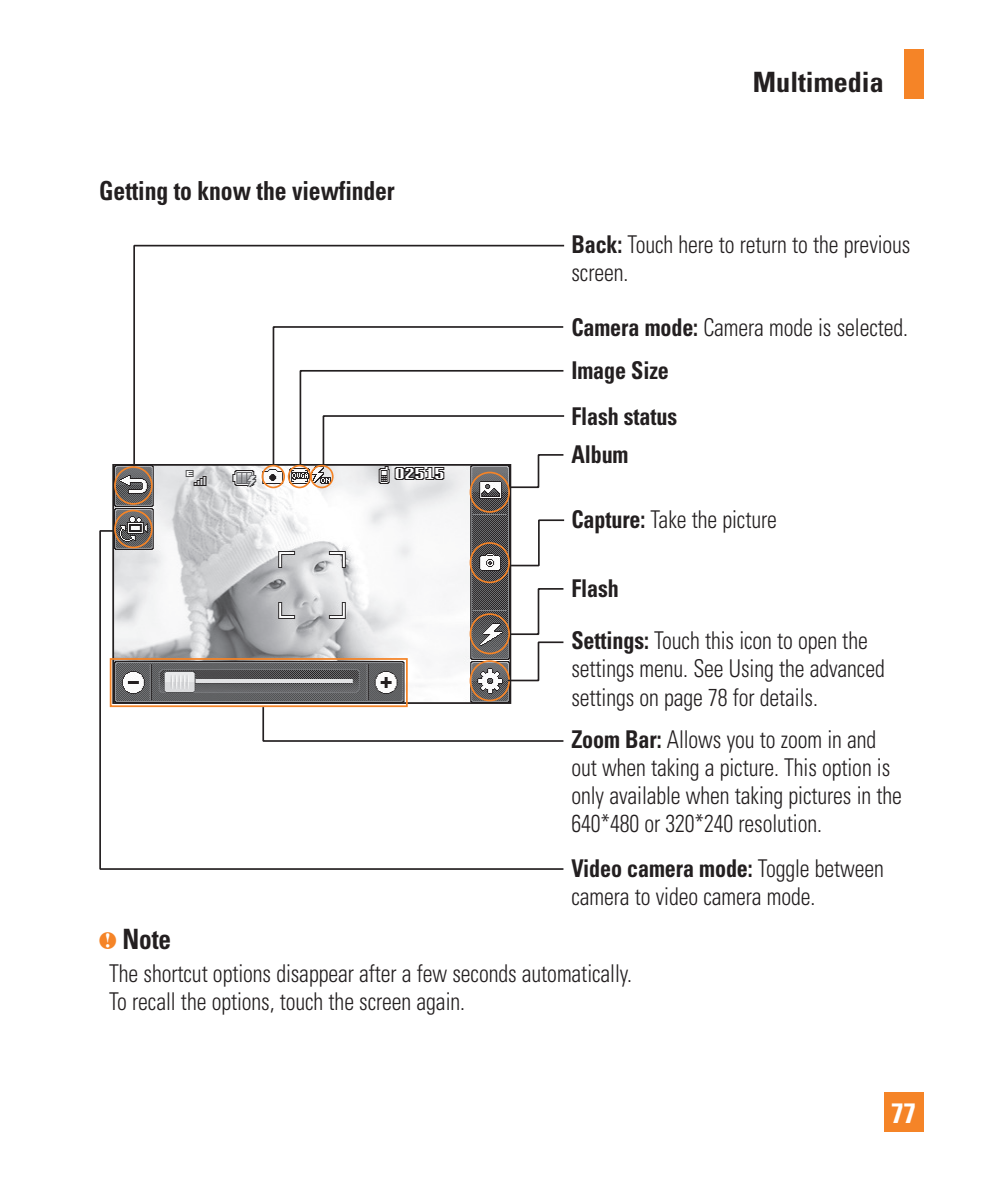
<style>
.page{position:relative;width:993px;height:1191px;background:#fff}
.page>*{position:absolute;margin:0;border:0;box-sizing:border-box;transform-origin:0 0}
.t1{font:700 condensed 28px "Univers";color:#231f20}
.t2{font:700 condensed 28px "Univers";color:#231f20;scale:.9 1}
.t3{font:700 condensed 28px "Univers";color:#fff}
.t4{font:700 condensed 26.25px "Univers";letter-spacing:-.005em;color:#231f20;scale:.9 1}
.t5{font:300 condensed 24.5px/28px "Univers";letter-spacing:-.005em;color:#231f20;scale:.9 1}
.t6{font:700 condensed 24.5px "Univers";letter-spacing:-.005em;color:#231f20;scale:.9 1}
.s1{font-weight:700}
.s2{color:#f58427}
</style>
<div class="page">
<div style="left:903px;top:50px;width:20px;height:49px;background:#f58427"></div>
<div style="left:883px;top:1091px;width:40px;height:40px;background:#f58427"></div>
<img style="left:115px;top:467px;width:146px;height:62px">
<div style="left:114px;top:466px;width:39px;height:39px;border:2px solid #f58427;border-radius:50%"></div>
<svg style="left:132px;top:244px;width:433px;height:245px"></svg>
<div style="left:114px;top:510px;width:39px;height:38px;border:2px solid #f58427;border-radius:50%"></div>
<svg style="left:99px;top:529px;width:465px;height:341px"></svg>
<div style="left:110px;top:658px;width:297px;height:49px;border:2px solid #f58427"></div>
<svg style="left:261px;top:369px;width:304px;height:373px"></svg>
<p class="t4" style="left:99px;top:181px;width:330px">Getting to know the viewfinder</p>
<p class="t1" style="left:752px;top:71px;width:132px">Multimedia</p>
<p class="t5" style="left:571px;top:233px;width:378px"><span class="s1">Back:</span> Touch here to return to the previous screen.</p>
<p class="t5" style="left:571px;top:316px;width:375px"><span class="s1">Camera mode:</span> Camera mode is selected.</p>
<p class="t6" style="left:571px;top:361px;width:110px">Image Size</p>
<p class="t6" style="left:571px;top:407px;width:119px">Flash status</p>
<p class="t6" style="left:571px;top:445px;width:65px">Album</p>
<p class="t5" style="left:571px;top:507px;width:230px"><span class="s1">Capture:</span> Take the picture</p>
<p class="t6" style="left:571px;top:579px;width:54px">Flash</p>
<p class="t5" style="left:571px;top:629px;width:350px"><span class="s1">Settings:</span> Touch this icon to open the settings menu. See Using the advanced settings on page 78 for details.</p>
<p class="t5" style="left:571px;top:727px;width:369px"><span class="s1">Zoom Bar:</span> Allows you to zoom in and out when taking a picture. This option is only available when taking pictures in the 640*480 or 320*240 resolution.</p>
<p class="t5" style="left:571px;top:856px;width:349px"><span class="s1">Video camera mode:</span> Toggle between camera to video camera mode.</p>
<p class="t2" style="left:99px;top:928px;width:81px"><span class="s2">■</span> Note</p>
<p class="t5" style="left:109px;top:961px;width:582px">The shortcut options disappear after a few seconds automatically.<br>To recall the options, touch the screen again.</p>
<p class="t3" style="left:891px;top:1102px;width:26px">77</p>
</div>
